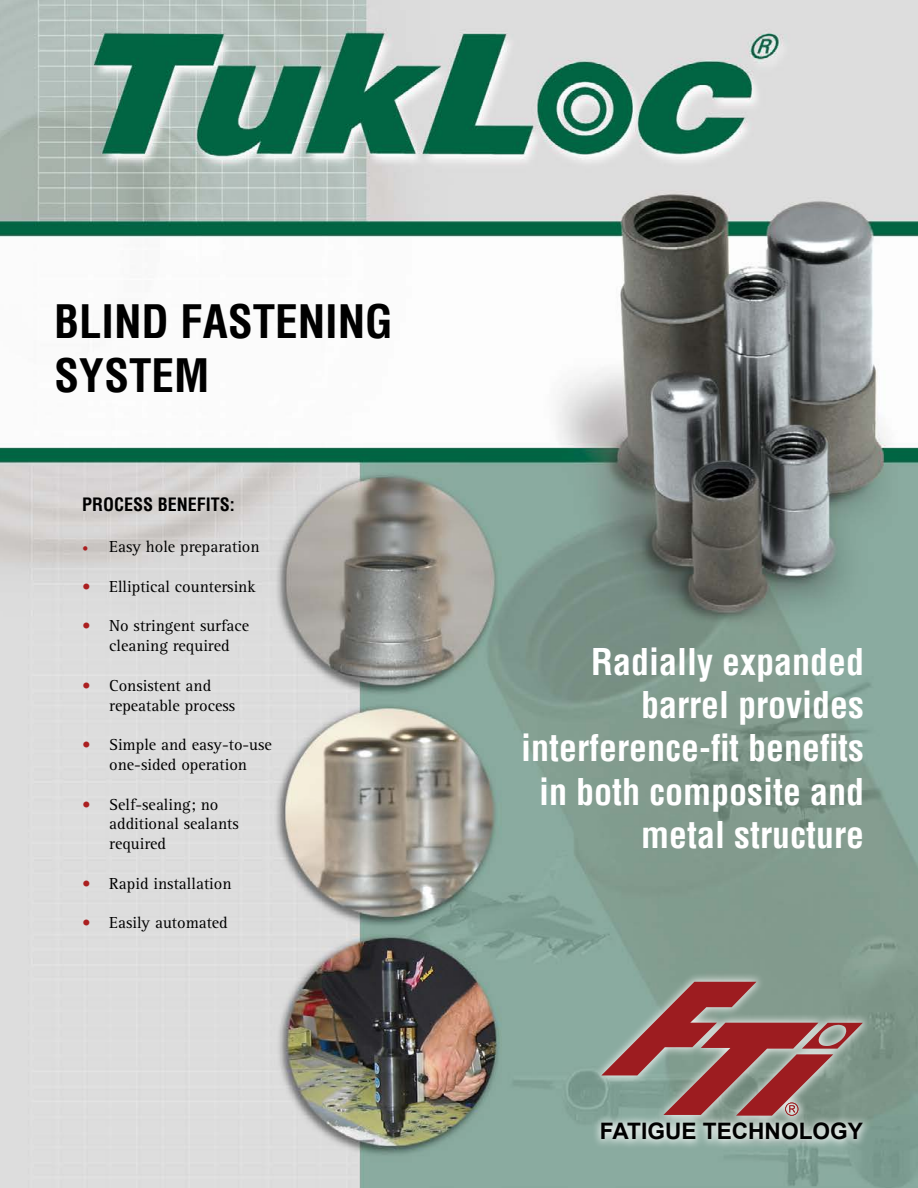
<style>
.page{position:relative;width:918px;height:1188px;background:#fff}
.page>*{position:absolute;margin:0;border:0;box-sizing:border-box;transform-origin:0 0}
.t1{font:700 condensed 45px/54px "Helvetica";color:#000}
.t2{font:700 condensed 36px/43.2px "Helvetica";color:#fff;text-align:right}
.t3{font:700 22.65px "Arial";color:#000}
.t4{font:700 condensed 18px "Helvetica";color:#000}
.t5{font:16.5px/19.8px "Rotis Serif Std";color:#000;text-align:center}
.s1{font-family:"Minion Pro";font-weight:500;color:#ab1f20}
.s2{color:#ab1f20}
</style>
<div class="page">
<img style="left:0;top:0;width:918px;height:1188px">
<div style="left:592px;top:972px;width:280px;height:177px;background:#fff;opacity:.83"></div>
<svg style="left:601px;top:982px;width:262px;height:134px;background:#937670"></svg>
<h1 class="t1" style="left:54px;top:295px;width:340px">BLIND FASTENING<br>SYSTEM</h1>
<p class="t4" style="left:82px;top:492px;width:154px">PROCESS BENEFITS:</p>
<p class="t5" style="left:82px;top:537px;width:179px"><span class="s1">•</span> Easy hole preparation</p>
<p class="t5" style="left:82px;top:577px;width:175px"><span class="s2">•</span> Elliptical countersink</p>
<p class="t5" style="left:82px;top:616px;width:169px"><span class="s2">•</span> No stringent surface cleaning required</p>
<p class="t5" style="left:109px;top:676px;width:128px;text-align:left;text-indent:-27px"><span class="s2">•</span> Consistent and repeatable process</p>
<p class="t5" style="left:82px;top:735px;width:191px"><span class="s2">•</span> Simple and easy-to-use one-sided operation</p>
<p class="t5" style="left:109px;top:794px;width:131px;text-align:left;text-indent:-27px"><span class="s2">•</span> Self-sealing; no additional sealants required</p>
<p class="t5" style="left:82px;top:874px;width:151px"><span class="s2">•</span> Rapid installation</p>
<p class="t5" style="left:82px;top:913px;width:147px"><span class="s2">•</span> Easily automated</p>
<h2 class="t2" style="left:521px;top:640px;width:344px">Radially expanded barrel provides interference-fit benefits in both composite and metal structure</h2>
<h3 class="t3" style="left:600px;top:1117px;width:265px">FATIGUE TECHNOLOGY</h3>
</div>
